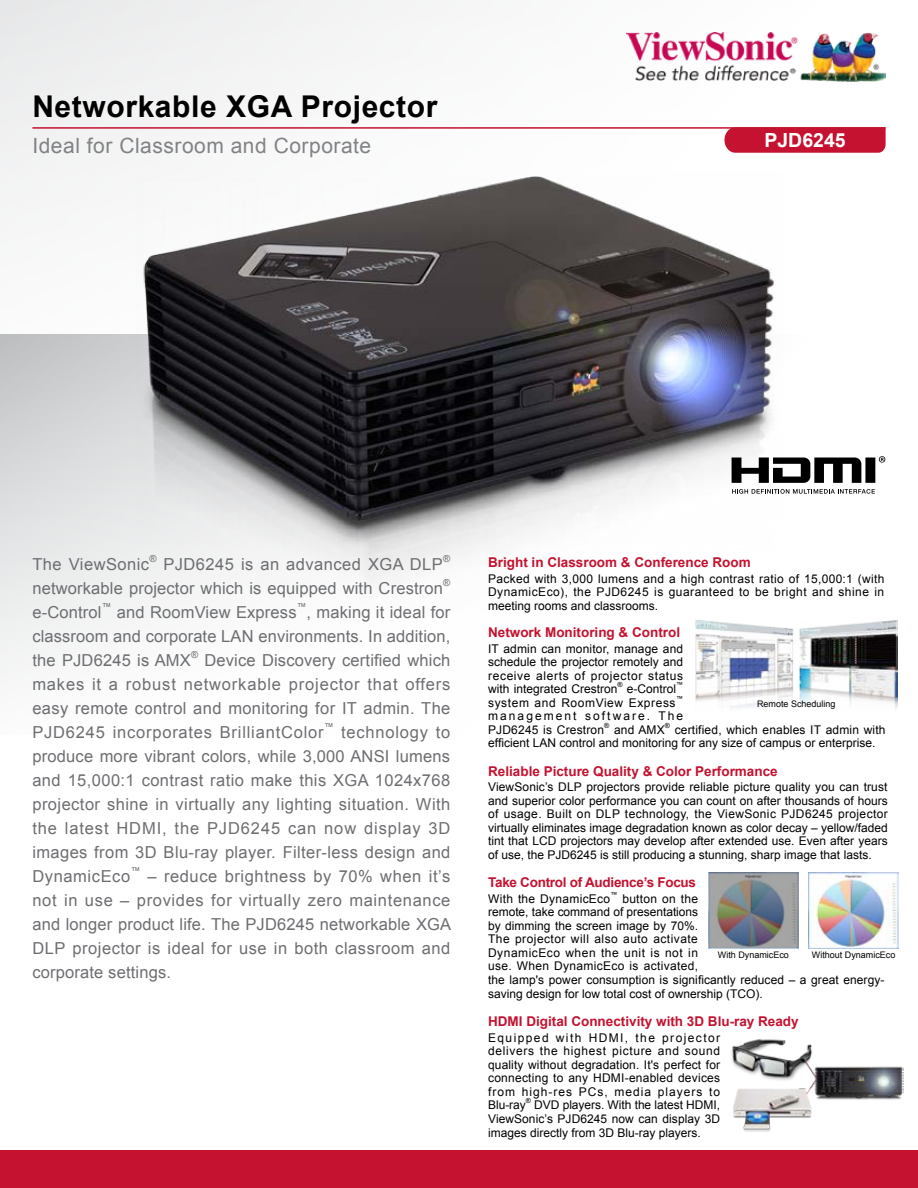
<style>
.page{position:relative;width:918px;height:1188px;background:#fff}
.page>*{position:absolute;margin:0;border:0;box-sizing:border-box;transform-origin:0 0}
.t1{font:700 30px "Arial";letter-spacing:.02em;color:#000}
.t2{font:21px "Arial";letter-spacing:.025em;color:#818285}
.t3{font:700 19.5px "Arial";color:#fff}
.t4{font:16.5px/24px "Arial";letter-spacing:.02em;color:#6d6e71;text-align:justify}
.t5{font:700 13.5px "Arial";color:#c41230}
.t6{font:700 13.5px "Arial";letter-spacing:-.02em;color:#c41230}
.t7{font:12px/13.6px "Arial";letter-spacing:.005em;color:#000;text-align:justify}
.t8{font:12px/13.5px "Arial";letter-spacing:.17em;color:#000}
.t9{font:12px "Arial";letter-spacing:.05em;color:#000}
.t10{font:12px "Arial";letter-spacing:.025em;color:#000}
.t11{font:9.6px "Arial";color:#6d6e71}
.t12{font:9px "Arial";color:#000}
.t13{font:7.05px "Arial";color:#000}
</style>
<div class="page">
<div style="left:0;top:0;width:918px;height:405px;background:#f9f9f9"></div>
<svg style="left:0;top:335px;width:886px;height:337px"></svg>
<img style="left:135px;top:176px;width:655px;height:496px">
<img style="left:627px;top:32px;width:259px;height:50px">
<hr style="left:32px;top:127px;width:854px;height:2px;background:#c41230">
<svg style="left:724px;top:127px;width:162px;height:26px;background:#c51936"></svg>
<div style="left:0;top:1150px;width:918px;height:38px;background:#c41230"></div>
<img style="left:694px;top:619px;width:204px;height:90px">
<img style="left:809px;top:873px;width:89px;height:75px">
<img style="left:709px;top:873px;width:89px;height:75px">
<img style="left:731px;top:1039px;width:173px;height:93px">
<svg style="left:732px;top:489px;width:143px;height:5px"></svg>
<svg style="left:732px;top:456px;width:153px;height:27px"></svg>
<h1 class="t1" style="left:32px;top:87px;width:407px">Networkable XGA Projector</h1>
<h2 class="t2" style="left:32px;top:131px;width:340px">Ideal for Classroom and Corporate</h2>
<h3 class="t3" style="left:764px;top:127px;width:83px">PJD6245</h3>
<h3 class="t4" style="left:32px;top:552px;width:118px">The ViewSonic</h3>
<p class="t11" style="left:150px;top:552px;width:9px">®</p>
<h3 class="t4" style="left:163px;top:552px;width:281px">PJD6245 is an advanced XGA DLP</h3>
<p class="t11" style="left:443px;top:552px;width:9px">®</p>
<h3 class="t4" style="left:32px;top:576px;width:412px">networkable projector which is equipped with Crestron</h3>
<p class="t11" style="left:443px;top:576px;width:9px">®</p>
<h3 class="t4" style="left:32px;top:600px;width:71px">e-Control</h3>
<p class="t11" style="left:297px;top:600px;width:11px">™</p>
<h3 class="t4" style="left:32px;top:600px;width:419px;text-indent:274px">, making it ideal for classroom and corporate LAN environments. In addition, the PJD6245 is AMX</h3>
<p class="t11" style="left:102px;top:600px;width:11px">™</p>
<h3 class="t4" style="left:117px;top:600px;width:181px">and RoomView Express</h3>
<p class="t11" style="left:191px;top:648px;width:9px">®</p>
<h3 class="t4" style="left:32px;top:648px;width:420px;text-indent:172px">Device Discovery certified which makes it a robust networkable projector that offers easy remote control and monitoring for IT admin. The PJD6245 incorporates BrilliantColor</h3>
<p class="t11" style="left:324px;top:720px;width:11px">™</p>
<p class="t4" style="left:32px;top:720px;width:420px;text-indent:309px">technology to produce more vibrant colors, while 3,000 ANSI lumens and 15,000:1 contrast ratio make this XGA 1024x768 projector shine in virtually any lighting situation. With the latest HDMI, the PJD6245 can now display 3D images from 3D Blu-ray player. Filter-less design and DynamicEco</p>
<p class="t11" style="left:131px;top:864px;width:11px">™</p>
<h3 class="t4" style="left:32px;top:864px;width:420px;text-indent:115px">– reduce brightness by 70% when it’s not in use – provides for virtually zero maintenance and longer product life. The PJD6245 networkable XGA DLP projector is ideal for use in both classroom and corporate settings.</h3>
<p class="t5" style="left:488px;top:554px;width:264px">Bright in Classroom &amp; Conference Room</p>
<p class="t7" style="left:488px;top:572px;width:398px">Packed with 3,000 lumens and a high contrast ratio of 15,000:1 (with DynamicEco), the PJD6245 is guaranteed to be bright and shine in meeting rooms and classrooms.</p>
<p class="t5" style="left:488px;top:624px;width:193px">Network Monitoring &amp; Control</p>
<p class="t7" style="left:488px;top:642px;width:197px">IT admin can monitor, manage and schedule the projector remotely and receive alerts of projector status with integrated Crestron</p>
<p class="t13" style="left:617px;top:680px;width:7px">®</p>
<p class="t7" style="left:627px;top:682px;width:51px">e-Control</p>
<p class="t13" style="left:676px;top:680px;width:8px">™</p>
<p class="t13" style="left:676px;top:694px;width:8px">™</p>
<p class="t8" style="left:488px;top:709px;width:197px">management software. The<br>PJD6245 is Crestron</p>
<p class="t9" style="left:488px;top:695px;width:189px">system and RoomView Express</p>
<p class="t12" style="left:757px;top:698px;width:80px">Remote Scheduling</p>
<p class="t13" style="left:604px;top:721px;width:7px">®</p>
<p class="t7" style="left:614px;top:723px;width:52px">and AMX</p>
<p class="t13" style="left:665px;top:721px;width:7px">®</p>
<p class="t7" style="left:488px;top:723px;width:399px;text-indent:187px">certified, which enables IT admin with efficient LAN control and monitoring for any size of campus or enterprise.</p>
<p class="t5" style="left:488px;top:762px;width:291px">Reliable Picture Quality &amp; Color Performance</p>
<p class="t7" style="left:488px;top:780px;width:401px">ViewSonic’s DLP projectors provide reliable picture quality you can trust and superior color performance you can count on after thousands of hours of usage. Built on DLP technology, the ViewSonic PJD6245 projector virtually eliminates image degradation known as color decay – yellow/faded tint that LCD projectors may develop after extended use. Even after years of use, the PJD6245 is still producing a stunning, sharp image that lasts.</p>
<p class="t6" style="left:488px;top:874px;width:209px">Take Control of Audience’s Focus</p>
<p class="t10" style="left:488px;top:891px;width:124px">With the DynamicEco</p>
<p class="t13" style="left:611px;top:890px;width:8px">™</p>
<p class="t7" style="left:488px;top:892px;width:398px;text-align:left;text-indent:134px">button on the<br>remote, take command of presentations<br>by dimming the screen image by 70%.<br>The projector will also auto activate<br>DynamicEco when the unit is not in<br>use. When DynamicEco is activated,<br>the lamp's power consumption is significantly reduced – a great energy&shy;saving design for low total cost of ownership (TCO).</p>
<p class="t12" style="left:718px;top:949px;width:73px">With DynamicEco</p>
<p class="t12" style="left:812px;top:949px;width:85px">Without DynamicEco</p>
<p class="t5" style="left:488px;top:1012px;width:312px">HDMI Digital Connectivity with 3D Blu-ray Ready</p>
<p class="t7" style="left:488px;top:1031px;width:234px">Equipped with HDMI, the projector delivers the highest picture and sound quality without degradation. It's perfect for connecting to any HDMI-enabled devices from high-res PCs, media players to Blu-ray</p>
<p class="t13" style="left:526px;top:1096px;width:7px">®</p>
<p class="t7" style="left:488px;top:1098px;width:233px;text-indent:46px">DVD players. With the latest HDMI, ViewSonic’s PJD6245 now can display 3D images directly from 3D Blu-ray players.</p>
</div>
